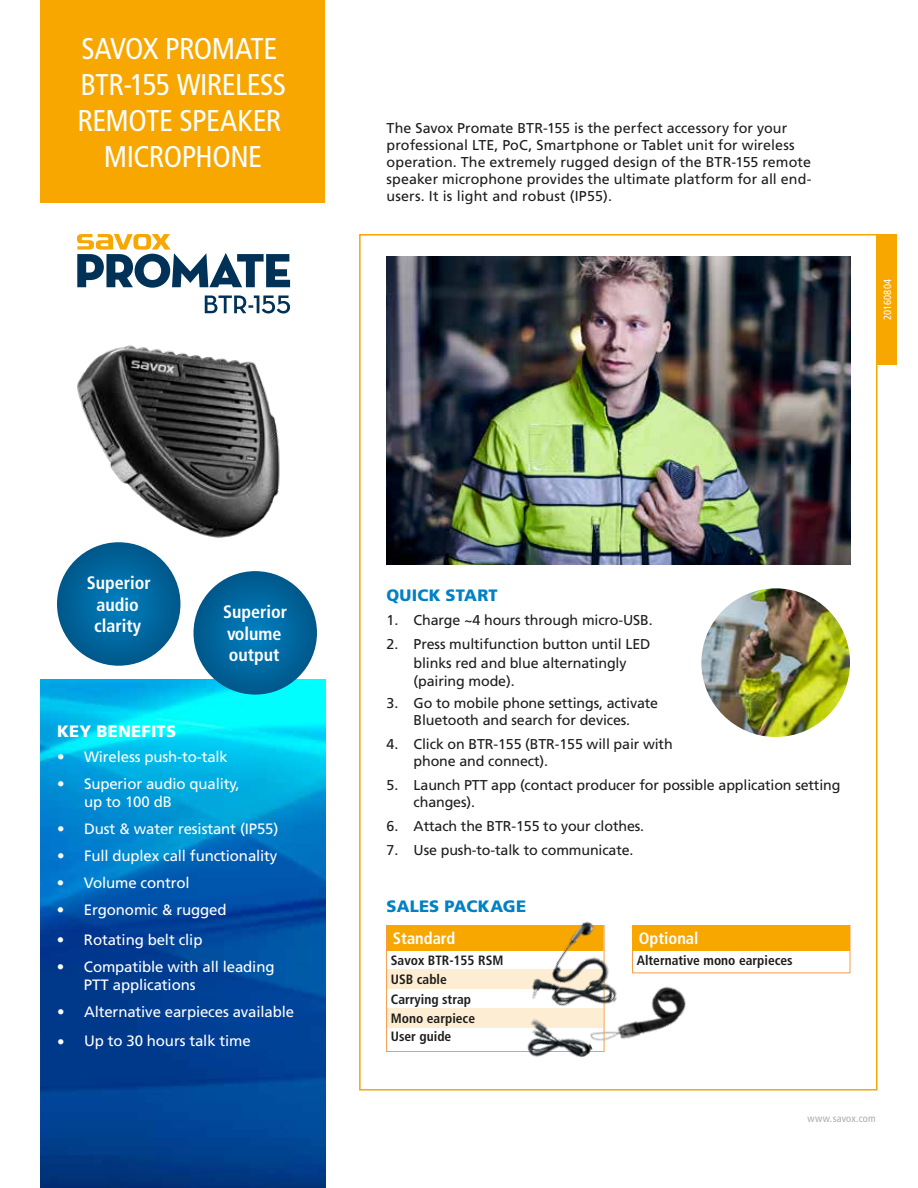
<style>
.page{position:relative;width:918px;height:1188px;background:#fff}
.page>*{position:absolute;margin:0;border:0;box-sizing:border-box;transform-origin:0 0}
.t1{font:condensed 30px/36px "Frutiger LT Std";letter-spacing:-.02em;color:#fff;text-align:center}
.t2{font:700 condensed 18px/21.6px "Frutiger LT Std";color:#fff}
.t3{font:900 16.5px "Frutiger LT Std";letter-spacing:.01em;color:#0081c3}
.t4{font:700 condensed 16.5px "Frutiger LT Std";color:#fff}
.t5{font:900 16.5px "Frutiger LT Std";letter-spacing:.015em;color:#fff}
.t6{font:15px/18px "Frutiger LT Std";letter-spacing:-.01em;color:#fff}
.t7{font:14.25px/17.1px "Frutiger LT Std";letter-spacing:-.01em;color:#1d1d1b}
.t8{font:700 condensed 13.5px/18.6px "Frutiger LT Std";color:#1d1d1b}
.t9{font:condensed 10.5px "Frutiger LT Std";letter-spacing:.015em;color:#aeadad}
.t10{font:condensed 10.5px "Frutiger LT Std";letter-spacing:.03em;color:#fff}
</style>
<div class="page">
<div style="left:387px;top:1008px;width:217px;height:20px;background:#fdedd3"></div>
<div style="left:387px;top:969px;width:217px;height:20px;background:#fdedd3"></div>
<img style="left:40px;top:680px;width:286px;height:508px">
<div style="left:40px;top:0;width:286px;height:202px;background:#f7a700"></div>
<svg style="left:57px;top:542px;width:123px;height:124px;background:#01669e"></svg>
<svg style="left:194px;top:571px;width:123px;height:124px;background:#01669d"></svg>
<div style="left:878px;top:234px;width:19px;height:131px;background:#f7a700"></div>
<svg style="left:77px;top:234px;width:213px;height:54px"></svg>
<svg style="left:205px;top:296px;width:85px;height:18px"></svg>
<div style="left:387px;top:926px;width:217px;height:25px;background:#f7a700"></div>
<div style="left:633px;top:926px;width:217px;height:25px;background:#f7a700"></div>
<div style="left:50px;top:319px;width:257px;height:245px;background:#fff"></div>
<img style="left:77px;top:345px;width:203px;height:193px">
<img style="left:646px;top:986px;width:40px;height:47px">
<img style="left:701px;top:588px;width:149px;height:149px;border-radius:74px">
<div style="left:386px;top:925px;width:218px;height:127px;border:1px solid #f49d4b"></div>
<img style="left:518px;top:1043px;width:76px;height:15px">
<img style="left:518px;top:922px;width:128px;height:121px">
<img style="left:386px;top:257px;width:464px;height:307px">
<h1 class="t1" style="left:77px;top:30px;width:210px">SAVOX PROMATE<br>BTR-155 WIRELESS<br>REMOTE SPEAKER<br>MICROPHONE</h1>
<p class="t7" style="left:387px;top:120px;width:427px">The Savox Promate BTR-155 is the perfect accessory for your professional LTE, PoC, Smartphone or Tablet unit for wireless operation. The extremely rugged design of the BTR-155 remote speaker microphone provides the ultimate platform for all end&shy;users. It is light and robust (IP55).</p>
<p class="t10" style="left:881px;top:320px;width:43px;rotate:-90deg">20160804</p>
<p class="t2" style="left:87px;top:572px;width:66px;text-align:center">Superior audio clarity</p>
<p class="t2" style="left:223px;top:601px;width:66px">Superior volume output</p>
<p class="t5" style="left:57px;top:721px;width:121px">KEY BENEFITS</p>
<p class="t6" style="left:57px;top:748px;width:173px">• Wireless push-to-talk</p>
<p class="t6" style="left:84px;top:775px;width:157px;text-indent:-27px">• Superior audio quality, up to 100 dB</p>
<p class="t6" style="left:57px;top:820px;width:223px">• Dust &amp; water resistant (IP55)</p>
<p class="t6" style="left:57px;top:847px;width:222px">• Full duplex call functionality</p>
<p class="t6" style="left:57px;top:874px;width:134px">• Volume control</p>
<p class="t6" style="left:57px;top:901px;width:171px">• Ergonomic &amp; rugged</p>
<p class="t6" style="left:57px;top:931px;width:147px">• Rotating belt clip</p>
<p class="t6" style="left:84px;top:958px;width:192px;text-indent:-27px">• Compatible with all leading<br>PTT applications</p>
<p class="t6" style="left:57px;top:1003px;width:239px">• Alternative earpieces available</p>
<p class="t6" style="left:57px;top:1031px;width:195px">• Up to 30 hours talk time</p>
<p class="t3" style="left:387px;top:585px;width:113px">QUICK START</p>
<p class="t7" style="left:387px;top:612px;width:268px">1. Charge ~4 hours through micro-USB.</p>
<p class="t7" style="left:387px;top:636px;width:265px">2. Press multifunction button until LED</p>
<p class="t7" style="left:414px;top:672px;width:103px">(pairing mode).</p>
<p class="t7" style="left:387px;top:695px;width:273px;text-align:center">3. Go to mobile phone settings, activate<br>Bluetooth and search for devices.</p>
<p class="t7" style="left:414px;top:736px;width:261px;text-indent:-27px">4. Click on BTR-155 (BTR-155 will pair with phone and connect).</p>
<p class="t7" style="left:414px;top:777px;width:428px;text-indent:-27px">5. Launch PTT app (contact producer for possible application setting changes).</p>
<p class="t7" style="left:387px;top:818px;width:259px">6. Attach the BTR-155 to your clothes.</p>
<p class="t7" style="left:387px;top:841px;width:248px">7. Use push-to-talk to communicate.</p>
<p class="t7" style="left:414px;top:654px;width:214px">blinks red and blue alternatingly</p>
<p class="t3" style="left:387px;top:896px;width:141px">SALES PACKAGE</p>
<p class="t4" style="left:393px;top:929px;width:64px">Standard</p>
<p class="t8" style="left:391px;top:951px;width:114px">Savox BTR-155 RSM<br>USB cable</p>
<p class="t8" style="left:391px;top:990px;width:86px">Carrying strap<br>Mono earpiece<br>User guide</p>
<p class="t4" style="left:639px;top:929px;width:61px">Optional</p>
<p class="t8" style="left:637px;top:951px;width:158px">Alternative mono earpieces</p>
<p class="t9" style="left:808px;top:1112px;width:70px">www.savox.com</p>
</div>
